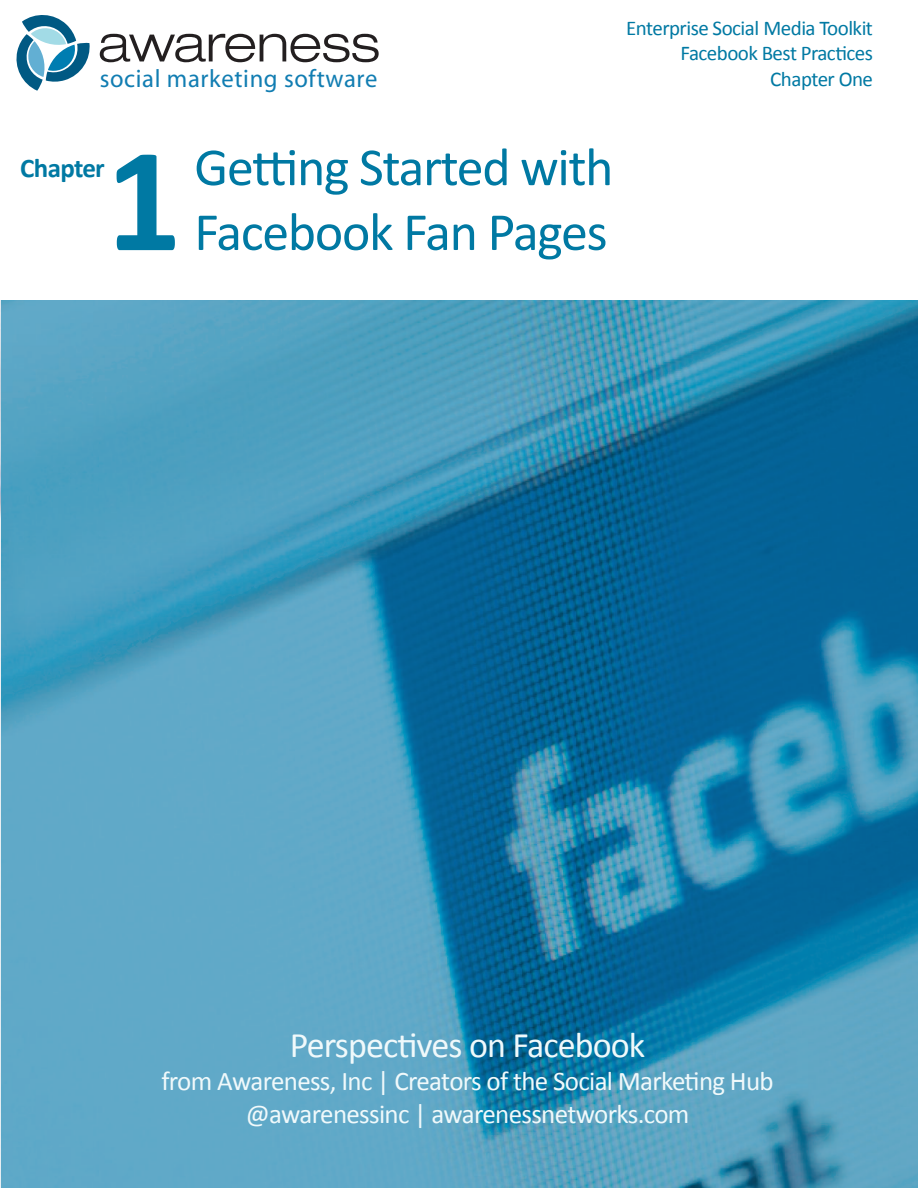
<style>
.page{position:relative;width:918px;height:1188px;background:#fff}
.page>*{position:absolute;margin:0;border:0;box-sizing:border-box;transform-origin:0 0}
.t1{font:700 150px "Calibri";color:#0079a3}
.t2{font:54px/64.8px "Calibri";letter-spacing:-.025em;color:#0079a3}
.t3{font:36px "Calibri";letter-spacing:-.025em;color:#f0f9fb}
.t4{font:27px/33px "Calibri";letter-spacing:-.025em;color:#f0f9fb;text-align:center}
.t5{font:700 27px "Calibri";letter-spacing:-.025em;color:#0079a3}
.t6{font:25.2px "Myriad";letter-spacing:.025em;color:#117db2}
.t7{font:21px/25.2px "Calibri";letter-spacing:-.025em;color:#0079a3;text-align:right}
</style>
<div class="page">
<img style="left:2px;top:301px;width:916px;height:887px">
<svg style="left:16px;top:15px;width:74px;height:76px"></svg>
<svg style="left:100px;top:34px;width:279px;height:28px"></svg>
<p class="t6" style="left:100px;top:69px;width:279px">social marketing software</p>
<p class="t7" style="left:626px;top:15px;width:248px">Enterprise Social Media Toolkit<br>Facebook Best Practices<br>Chapter One</p>
<p class="t5" style="left:20px;top:151px;width:86px">Chapter</p>
<h1 class="t1" style="left:106px;top:107px;width:78px">1</h1>
<h2 class="t2" style="left:194px;top:134px;width:421px">Getting Started with<br>Facebook Fan Pages</h2>
<h3 class="t3" style="left:290px;top:1022px;width:357px">Perspectives on Facebook</h3>
<p class="t4" style="left:161px;top:1064px;width:614px">from Awareness, Inc | Creators of the Social Marketing Hub @awarenessinc | awarenessnetworks.com</p>
</div>
